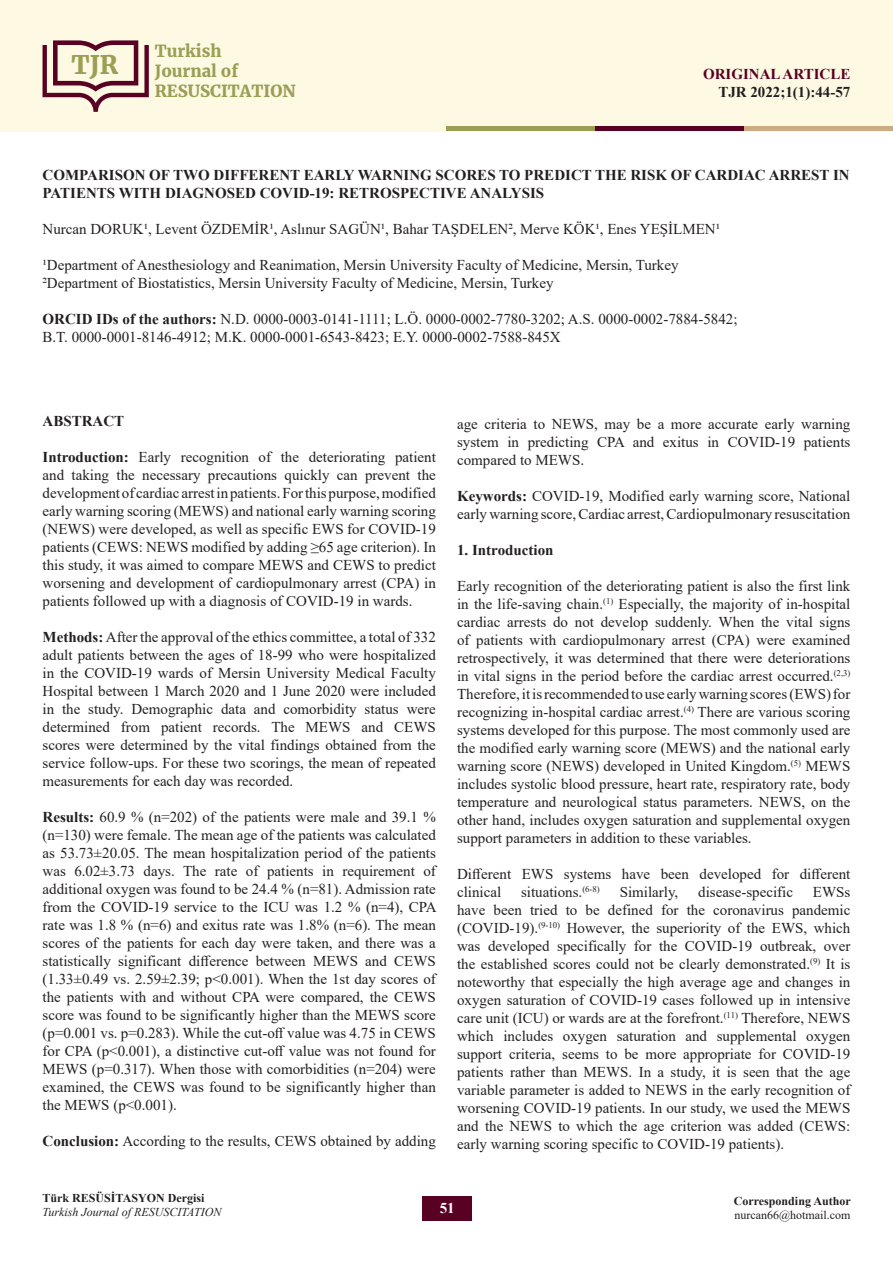
<style>
.page{position:relative;width:893px;height:1263px;background:#fff}
.page>*{position:absolute;margin:0;border:0;box-sizing:border-box;transform-origin:0 0}
.t1{font:900 25.35px "Merriweather";color:#9b9f55}
.t2{font:900 16.5px/19.8px "Merriweather";color:#9b9e55}
.t3{font:15px/18px "Times New Roman";color:#231f20;text-align:justify}
.t4{font:700 15px/18px "Times New Roman";color:#231f20}
.t5{font:700 15px "Times New Roman";color:#580122}
.t6{font:700 15px "Times New Roman";color:#fff}
.t7{font:700 12px "Times New Roman";color:#231f20}
.t8{font:italic 12px "Times New Roman";color:#231f20}
.t9{font:12px "Times New Roman";color:#231f20}
.s1{font-weight:700}
</style>
<div class="page">
<div style="left:0;top:0;width:893px;height:131px;background:#fdf9e2"></div>
<svg style="left:43px;top:40px;width:106px;height:72px"></svg>
<div style="left:446px;top:126px;width:149px;height:5px;background:#9b9f55"></div>
<div style="left:595px;top:126px;width:149px;height:5px;background:#580122"></div>
<div style="left:744px;top:126px;width:149px;height:5px;background:#cdab83"></div>
<div style="left:422px;top:1196px;width:50px;height:24px;background:#580122"></div>
<h1 class="t1" style="left:72px;top:47px;width:48px">TJR</h1>
<p class="t2" style="left:155px;top:41px;width:142px">Turkish<br>Journal of<br>RESUSCITATION</p>
<p class="t5" style="left:703px;top:63px;width:149px">ORIGINAL ARTICLE</p>
<p class="t4" style="left:718px;top:83px;width:134px">TJR 2022;1(1):44-57</p>
<p class="t4" style="left:43px;top:166px;width:809px">COMPARISON OF TWO DIFFERENT EARLY WARNING SCORES TO PREDICT THE RISK OF CARDIAC ARREST IN<br>PATIENTS WITH DIAGNOSED COVID-19: RETROSPECTIVE ANALYSIS</p>
<p class="t3" style="left:43px;top:220px;width:679px">Nurcan DORUK1, Levent ÖZDEMİR1, Aslınur SAGÜN1, Bahar TAŞDELEN2, Merve KÖK1, Enes YEŞİLMEN1</p>
<p class="t3" style="left:43px;top:256px;width:637px">1Department of Anesthesiology and Reanimation, Mersin University Faculty of Medicine, Mersin, Turkey<br>2Department of Biostatistics, Mersin University Faculty of Medicine, Mersin, Turkey</p>
<p class="t3" style="left:43px;top:310px;width:696px"><span class="s1">ORCID IDs of the authors:</span> N.D. 0000-0003-0141-1111; L.Ö. 0000-0002-7780-3202; A.S. 0000-0002-7884-5842;<br>B.T. 0000-0001-8146-4912; M.K. 0000-0001-6543-8423; E.Y. 0000-0002-7588-845X</p>
<p class="t4" style="left:43px;top:411px;width:83px">ABSTRACT</p>
<p class="t3" style="left:43px;top:447px;width:395px"><span class="s1">Introduction:</span> Early recognition of the deteriorating patient and taking the necessary precautions quickly can prevent the development of cardiac arrest in patients. For this purpose, modified early warning scoring (MEWS) and national early warning scoring (NEWS) were developed, as well as specific EWS for COVID-19 patients (CEWS: NEWS modified by adding ≥65 age criterion). In this study, it was aimed to compare MEWS and CEWS to predict worsening and development of cardiopulmonary arrest (CPA) in patients followed up with a diagnosis of COVID-19 in wards.</p>
<p class="t3" style="left:43px;top:627px;width:395px"><span class="s1">Methods:</span> After the approval of the ethics committee, a total of 332 adult patients between the ages of 18-99 who were hospitalized in the COVID-19 wards of Mersin University Medical Faculty Hospital between 1 March 2020 and 1 June 2020 were included in the study. Demographic data and comorbidity status were determined from patient records. The MEWS and CEWS scores were determined by the vital findings obtained from the service follow-ups. For these two scorings, the mean of repeated measurements for each day was recorded.</p>
<p class="t3" style="left:43px;top:807px;width:396px"><span class="s1">Results:</span> 60.9 % (n=202) of the patients were male and 39.1 % (n=130) were female. The mean age of the patients was calculated as 53.73±20.05. The mean hospitalization period of the patients was 6.02±3.73 days. The rate of patients in requirement of additional oxygen was found to be 24.4 % (n=81). Admission rate from the COVID-19 service to the ICU was 1.2 % (n=4), CPA rate was 1.8 % (n=6) and exitus rate was 1.8% (n=6). The mean scores of the patients for each day were taken, and there was a statistically significant difference between MEWS and CEWS (1.33±0.49 vs. 2.59±2.39; p˂0.001). When the 1st day scores of the patients with and without CPA were compared, the CEWS score was found to be significantly higher than the MEWS score (p=0.001 vs. p=0.283). While the cut-off value was 4.75 in CEWS for CPA (p˂0.001), a distinctive cut-off value was not found for MEWS (p=0.317). When those with comorbidities (n=204) were examined, the CEWS was found to be significantly higher than the MEWS (p&lt;0.001).</p>
<p class="t3" style="left:43px;top:1131px;width:395px"><span class="s1">Conclusion:</span> According to the results, CEWS obtained by adding</p>
<p class="t3" style="left:457px;top:415px;width:395px">age criteria to NEWS, may be a more accurate early warning system in predicting CPA and exitus in COVID-19 patients compared to MEWS.</p>
<p class="t3" style="left:457px;top:487px;width:395px"><span class="s1">Keywords:</span> COVID-19, Modified early warning score, National early warning score, Cardiac arrest, Cardiopulmonary resuscitation</p>
<p class="t4" style="left:457px;top:541px;width:98px">1. Introduction</p>
<p class="t3" style="left:457px;top:577px;width:395px">Early recognition of the deteriorating patient is also the first link in the life-saving chain.<sup>(1)</sup> Especially, the majority of in-hospital cardiac arrests do not develop suddenly. When the vital signs of patients with cardiopulmonary arrest (CPA) were examined retrospectively, it was determined that there were deteriorations in vital signs in the period before the cardiac arrest occurred.<sup>(2,3)<br></sup>Therefore, it is recommended to use early warning scores (EWS) for recognizing in-hospital cardiac arrest.<sup>(4)</sup> There are various scoring systems developed for this purpose. The most commonly used are the modified early warning score (MEWS) and the national early warning score (NEWS) developed in United Kingdom.<sup>(5)</sup> MEWS includes systolic blood pressure, heart rate, respiratory rate, body temperature and neurological status parameters. NEWS, on the other hand, includes oxygen saturation and supplemental oxygen support parameters in addition to these variables.</p>
<p class="t3" style="left:457px;top:865px;width:395px">Different EWS systems have been developed for different clinical</p>
<p class="t3" style="left:521px;top:883px;width:80px">situations.<sup>(6-8)</sup></p>
<p class="t3" style="left:620px;top:883px;width:60px">Similarly,</p>
<p class="t3" style="left:698px;top:883px;width:96px">disease-specific</p>
<p class="t3" style="left:457px;top:883px;width:395px;text-indent:356px">EWSs have been tried to be defined for the coronavirus pandemic (COVID-19).<sup>(9-10)</sup> However, the superiority of the EWS, which was developed specifically for the COVID-19 outbreak, over the established scores could not be clearly demonstrated.<sup>(9)</sup> It is noteworthy that especially the high average age and changes in oxygen saturation of COVID-19 cases followed up in intensive care unit (ICU) or wards are at the forefront.<sup>(11)</sup> Therefore, NEWS which includes oxygen saturation and supplemental oxygen support criteria, seems to be more appropriate for COVID-19 patients rather than MEWS. In a study, it is seen that the age variable parameter is added to NEWS in the early recognition of worsening COVID-19 patients. In our study, we used the MEWS and the NEWS to which the age criterion was added (CEWS: early warning scoring specific to COVID-19 patients).</p>
<p class="t7" style="left:43px;top:1189px;width:163px">Türk RESÜSİTASYON Dergisi</p>
<p class="t8" style="left:43px;top:1204px;width:181px">Turkish Journal of RESUSCITATION</p>
<p class="t6" style="left:440px;top:1197px;width:16px">51</p>
<p class="t7" style="left:734px;top:1192px;width:118px">Corresponding Author</p>
<p class="t9" style="left:734px;top:1206px;width:118px">nurcan66@hotmail.com</p>
</div>
